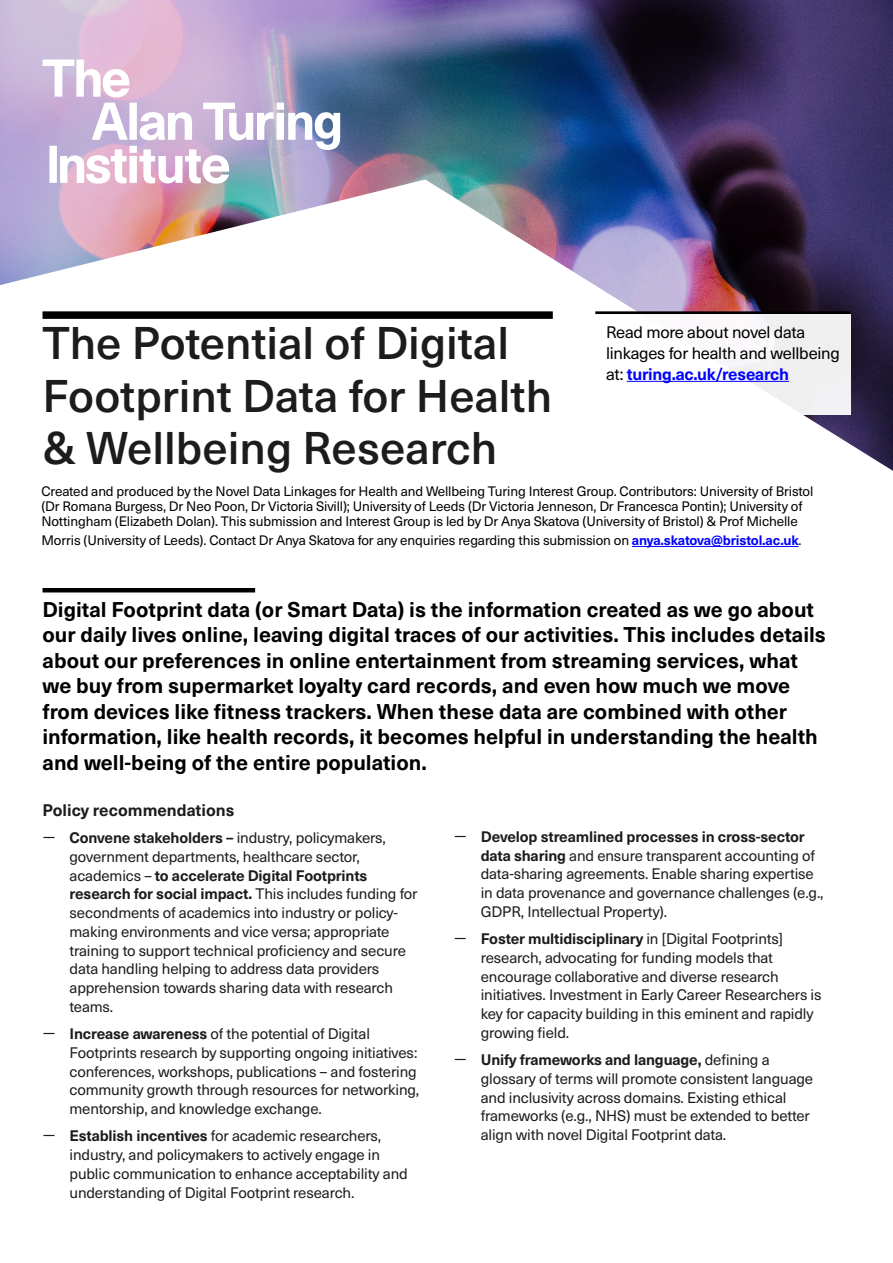
<style>
.page{position:relative;width:893px;height:1263px;background:#fff}
.page>*{position:absolute;margin:0;border:0;box-sizing:border-box;transform-origin:0 0}
.H3_16_20_Poppins{font:500 45px/52.5px "Neue Haas Unica W1 G";color:#1b1c1e}
.t1{font:700 21px/25.5px "Neue Haas Unica W1 G";color:#000}
.t2{font:16.5px/21px "Neue Haas Unica W1 G";letter-spacing:-.015em;color:#000}
.Body_10_14_Poppins{font:700 16.5px "Neue Haas Unica W1 G";color:#1b1c1e}
.t3{font:15px/18.8px "Neue Haas Unica W1 G";letter-spacing:-.01em;color:#1b1c1e}
.t4{font:13.5px/15px "Neue Haas Unica W1 G";letter-spacing:-.01em;color:#000}
.s1{font-weight:700;color:#00f}
.s2{font-family:"Poppins"}
.s3{font-weight:700}
</style>
<div class="page">
<hr style="left:632px;top:546px;width:167px;height:1px;background:#00f">
<img style="left:0;top:0;width:893px;height:471px">
<svg style="left:43px;top:60px;width:86px;height:37px"></svg>
<svg style="left:49px;top:103px;width:291px;height:81px"></svg>
<hr style="left:43px;top:588px;width:212px;height:4px;background:#000">
<hr style="left:595px;top:311px;width:255px;height:3px;background:#000">
<div style="left:595px;top:314px;width:255px;height:100px;background:#fff"></div>
<hr style="left:627px;top:381px;width:162px;height:1px;background:#00f">
<div style="left:43px;top:311px;width:510px;height:8px;background:#000"></div>
<p class="H3_16_20_Poppins" style="left:43px;top:314px;width:511px">The Potential of Digital<br>Footprint Data for Health &amp; Wellbeing Research</p>
<p class="t2" style="left:606px;top:320px;width:235px">Read more about novel data linkages for health and wellbeing at: <span class="s1">turing.ac.uk/research</span></p>
<p class="t4" style="left:41px;top:483px;width:773px">Created and produced by the Novel Data Linkages for Health and Wellbeing Turing Interest Group. Contributors: University of Bristol (Dr Romana Burgess, Dr Neo Poon, Dr Victoria Sivill); University of Leeds (Dr Victoria Jenneson, Dr Francesca Pontin); University of<br>Nottingham (Elizabeth Dolan). This submission and Interest Group is led by Dr Anya Skatova (University of Bristol) &amp; Prof Michelle</p>
<p class="t4" style="left:41px;top:532px;width:762px">Morris (University of Leeds). Contact Dr Anya Skatova for any enquiries regarding this submission on <span class="s1">anya.skatova@bristol.ac.uk</span>.</p>
<p class="t1" style="left:43px;top:595px;width:785px">Digital Footprint data (or Smart Data) is the information created as we go about our daily lives online, leaving digital traces of our activities. This includes details about our preferences in online entertainment from streaming services, what we buy from supermarket loyalty card records, and even how much we move from devices like fitness trackers. When these data are combined with other information, like health records, it becomes helpful in understanding the health and well-being of the entire population.</p>
<p class="Body_10_14_Poppins" style="left:43px;top:797px;width:193px">Policy recommendations</p>
<p class="t3" style="left:70px;top:827px;width:350px;text-indent:-27px"><span class="s2">—</span> <span class="s3">Convene stakeholders –</span> industry, policymakers, government departments, healthcare sector, academics – <span class="s3">to accelerate Digital Footprints research for social impact.</span> This includes funding for secondments of academics into industry or policy&shy;making environments and vice versa; appropriate training to support technical proficiency and secure data handling helping to address data providers apprehension towards sharing data with research teams.</p>
<p class="t3" style="left:70px;top:1023px;width:351px;text-indent:-27px"><span class="s2">—</span> <span class="s3">Increase awareness</span> of the potential of Digital Footprints research by supporting ongoing initiatives: conferences, workshops, publications – and fostering community growth through resources for networking, mentorship, and knowledge exchange.</p>
<p class="t3" style="left:70px;top:1126px;width:340px;text-indent:-27px"><span class="s2">—</span> <span class="s3">Establish incentives</span> for academic researchers, industry, and policymakers to actively engage in public communication to enhance acceptability and understanding of Digital Footprint research.</p>
<p class="t3" style="left:481px;top:826px;width:344px;text-indent:-27px"><span class="s2">—</span> <span class="s3">Develop streamlined processes in cross-sector data sharing</span> and ensure transparent accounting of data-sharing agreements. Enable sharing expertise in data provenance and governance challenges (e.g., GDPR, Intellectual Property).</p>
<p class="t3" style="left:481px;top:929px;width:342px;text-indent:-27px"><span class="s2">—</span> <span class="s3">Foster multidisciplinary</span> in [Digital Footprints] research, advocating for funding models that encourage collaborative and diverse research initiatives. Investment in Early Career Researchers is key for capacity building in this eminent and rapidly growing field.</p>
<p class="t3" style="left:481px;top:1050px;width:334px;text-indent:-27px"><span class="s2">—</span> <span class="s3">Unify frameworks and language,</span> defining a glossary of terms will promote consistent language and inclusivity across domains. Existing ethical frameworks (e.g., NHS) must be extended to better align with novel Digital Footprint data.</p>
</div>
